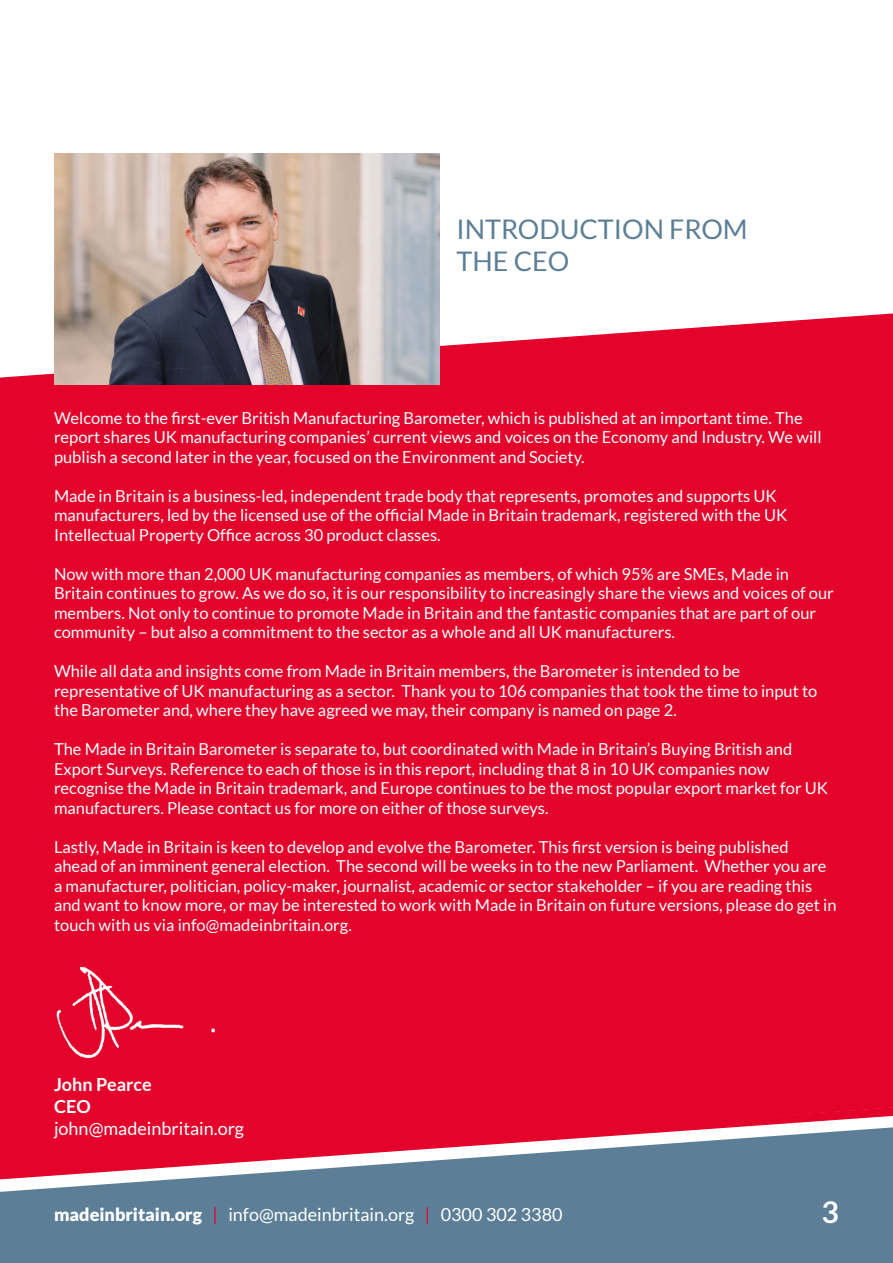
<style>
.page{position:relative;width:893px;height:1263px;background:#fff}
.page>*{position:absolute;margin:0;border:0;box-sizing:border-box;transform-origin:0 0}
.t1{font:700 30px "Lato";color:#fff}
.t2{font:27px/32.4px "Lato";color:#5c7f97}
.t3{font:18px "Lato";color:#fff}
.t4{font:700 18px/21.6px "Lato";color:#fff}
.t5{font:16.5px/19.5px "Lato";color:#fff}
.s1{font-weight:900}
.s2{color:#e4032b}
</style>
<div class="page">
<div style="left:0;top:1180px;width:893px;height:83px;background:#5c7f97"></div>
<svg style="left:0;top:1173px;width:893px;height:7px;fill:#5c7f97"></svg>
<div style="left:0;top:313px;width:893px;height:860px;background:#e4032b"></div>
<img style="left:54px;top:963px;width:168px;height:99px">
<img style="left:54px;top:154px;width:385px;height:230px">
<h2 class="t2" style="left:456px;top:212px;width:293px">INTRODUCTION FROM<br>THE CEO</h2>
<p class="t5" style="left:54px;top:408px;width:769px">Welcome to the first-ever British Manufacturing Barometer, which is published at an important time. The report shares UK manufacturing companies’ current views and voices on the Economy and Industry. We will publish a second later in the year, focused on the Environment and Society.</p>
<p class="t5" style="left:54px;top:486px;width:735px">Made in Britain is a business-led, independent trade body that represents, promotes and supports UK manufacturers, led by the licensed use of the official Made in Britain trademark, registered with the UK<br>Intellectual Property Office across 30 product classes.</p>
<p class="t5" style="left:54px;top:564px;width:781px">Now with more than 2,000 UK manufacturing companies as members, of which 95% are SMEs, Made in Britain continues to grow. As we do so, it is our responsibility to increasingly share the views and voices of our members. Not only to continue to promote Made in Britain and the fantastic companies that are part of our community – but also a commitment to the sector as a whole and all UK manufacturers.</p>
<p class="t5" style="left:54px;top:661px;width:765px">While all data and insights come from Made in Britain members, the Barometer is intended to be representative of UK manufacturing as a sector. Thank you to 106 companies that took the time to input to the Barometer and, where they have agreed we may, their company is named on page 2.</p>
<p class="t5" style="left:54px;top:739px;width:776px">The Made in Britain Barometer is separate to, but coordinated with Made in Britain’s Buying British and Export Surveys. Reference to each of those is in this report, including that 8 in 10 UK companies now recognise the Made in Britain trademark, and Europe continues to be the most popular export market for UK manufacturers. Please contact us for more on either of those surveys.</p>
<p class="t5" style="left:54px;top:837px;width:784px">Lastly, Made in Britain is keen to develop and evolve the Barometer. This first version is being published ahead of an imminent general election. The second will be weeks in to the new Parliament. Whether you are a manufacturer, politician, policy-maker, journalist, academic or sector stakeholder – if you are reading this and want to know more, or may be interested to work with Made in Britain on future versions, please do get in touch with us via info@madeinbritain.org.</p>
<p class="t4" style="left:54px;top:1074px;width:99px">John Pearce<br>CEO</p>
<p class="t3" style="left:54px;top:1118px;width:192px">john@madeinbritain.org</p>
<p class="t3" style="left:54px;top:1205px;width:510px"><span class="s1">madeinbritain.org</span> <span class="s2">|</span> info@madeinbritain.org <span class="s2">|</span> 0300 302 3380</p>
<h1 class="t1" style="left:822px;top:1195px;width:19px">3</h1>
</div>
